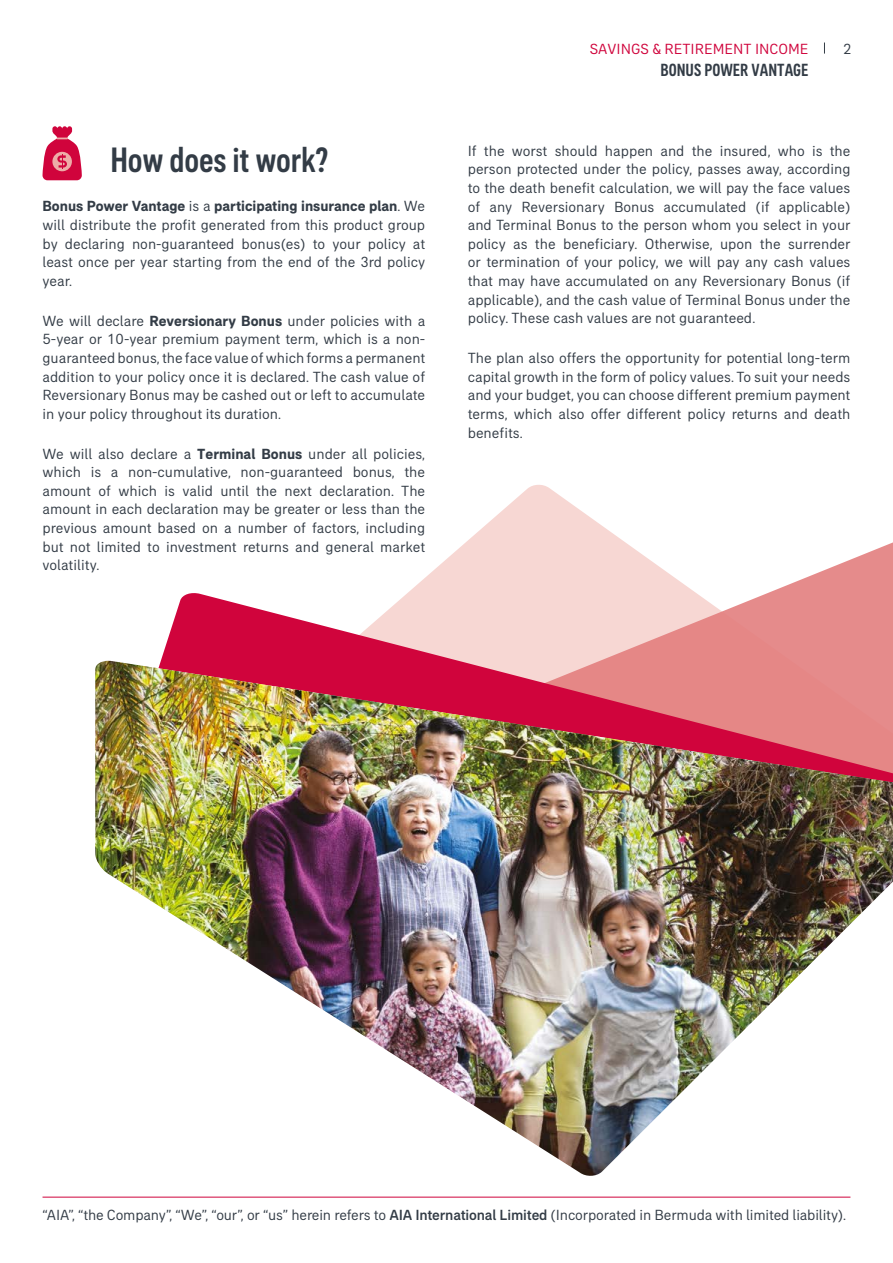
<style>
.page{position:relative;width:893px;height:1263px;background:#fff}
.page>*{position:absolute;margin:0;border:0;box-sizing:border-box;transform-origin:0 0}
.t1{font:500 condensed 36px "AIA Everest";letter-spacing:-.005em;color:#333c46}
.t2{font:500 condensed 18px "AIA Everest";color:#333c46}
.t3{font:15px/18.6px "AIA Everest";color:#333c46;text-align:justify}
.t4{font:15px "AIA Everest";color:#d0043c}
.s1{font-weight:700}
.s2{font-weight:500}
</style>
<div class="page">
<svg style="left:410px;top:485px;width:173px;height:106px"></svg>
<svg style="left:464px;top:512px;width:429px;height:79px"></svg>
<svg style="left:160px;top:591px;width:733px;height:70px;background:#ea9aa4"></svg>
<img style="left:95px;top:661px;width:798px;height:515px">
<hr style="left:43px;top:1197px;width:807px;height:1px;background:#d0043c">
<svg style="left:43px;top:126px;width:39px;height:54px"></svg>
<h1 class="t1" style="left:111px;top:139px;width:219px">How does it work?</h1>
<p class="t3" style="left:43px;top:197px;width:384px"><span class="s1">Bonus Power Vantage</span> is a <span class="s1">participating insurance plan</span>. We will distribute the profit generated from this product group by declaring non-guaranteed bonus(es) to your policy at least once per year starting from the end of the 3rd policy year.</p>
<p class="t3" style="left:43px;top:311px;width:384px">We will declare <span class="s1">Reversionary Bonus</span> under policies with a 5-year or 10-year premium payment term, which is a non&shy;guaranteed bonus, the face value of which forms a permanent addition to your policy once it is declared. The cash value of Reversionary Bonus may be cashed out or left to accumulate in your policy throughout its duration.</p>
<p class="t3" style="left:43px;top:444px;width:384px">We will also declare a <span class="s1">Terminal Bonus</span> under all policies, which is a non-cumulative, non-guaranteed bonus, the amount of which is valid until the next declaration. The amount in each declaration may be greater or less than the previous amount based on a number of factors, including but not limited to investment returns and general market volatility.</p>
<p class="t4" style="left:590px;top:40px;width:220px">SAVINGS &amp; RETIREMENT INCOME</p>
<p class="t3" style="left:843px;top:39px;width:10px">2</p>
<p class="t2" style="left:661px;top:60px;width:149px">BONUS POWER VANTAGE</p>
<p class="t3" style="left:468px;top:141px;width:384px">If the worst should happen and the insured, who is the person protected under the policy, passes away, according to the death benefit calculation, we will pay the face values of any Reversionary Bonus accumulated (if applicable) and Terminal Bonus to the person whom you select in your policy as the beneficiary. Otherwise, upon the surrender or termination of your policy, we will pay any cash values that may have accumulated on any Reversionary Bonus (if applicable), and the cash value of Terminal Bonus under the policy. These cash values are not guaranteed.</p>
<p class="t3" style="left:468px;top:348px;width:384px">The plan also offers the opportunity for potential long-term capital growth in the form of policy values. To suit your needs and your budget, you can choose different premium payment terms, which also offer different policy returns and death benefits.</p>
<p class="t3" style="left:43px;top:1206px;width:805px">“AIA”, “the Company”, “We”, “our”, or “us” herein refers to <span class="s2">AIA International Limited</span> (Incorporated in Bermuda with limited liability).</p>
</div>
